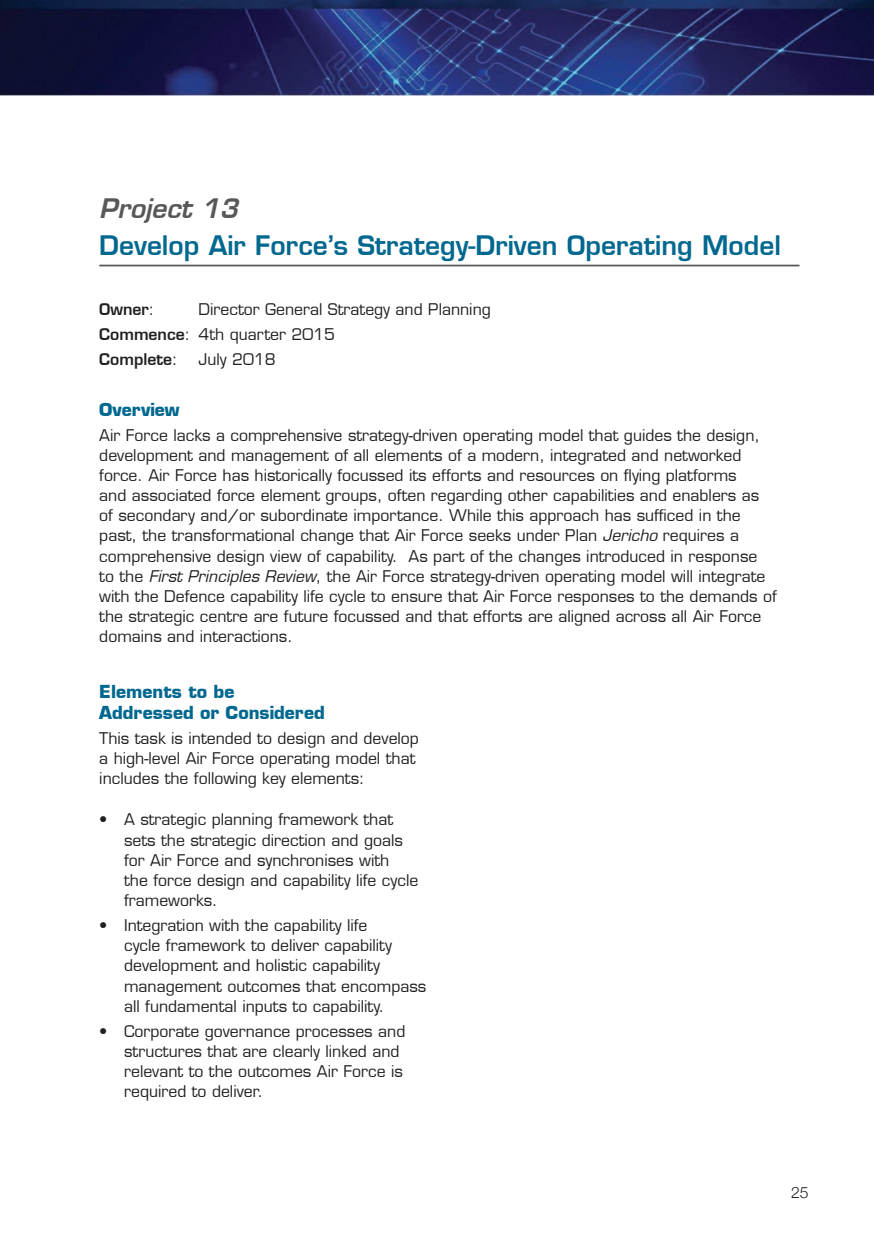
<style>
.page{position:relative;width:874px;height:1241px;background:#fff}
.page>*{position:absolute;margin:0;border:0;box-sizing:border-box;transform-origin:0 0}
.t1{font:600 26.25px "Eurostile LT";color:#00688f}
.t2{font:italic 600 26.25px "Eurostile LT";color:#57585a}
.t3{font:700 17.5px/21px "Eurostile LT";color:#00688f}
.t4{font:15.75px/20.1px "Eurostile LT";color:#231f20}
.t5{font:600 15.75px "Eurostile LT";color:#231f20}
.t6{font:300 15.75px "Helvetica Neue";color:#231f20}
.s1{font-weight:600}
.s2{font-weight:400}
.s3{font-style:italic}
</style>
<div class="page">
<img style="left:0;top:0;width:873px;height:95px">
<hr style="left:99px;top:264px;width:700px;height:2px;background:#57585a">
<h1 class="t2" style="left:99px;top:192px;width:140px">Project 13</h1>
<h1 class="t1" style="left:99px;top:229px;width:682px">Develop Air Force’s Strategy-Driven Operating Model</h1>
<p class="t4" style="left:99px;top:296px;width:393px;line-height:25px;text-indent:99px">Director General Strategy and Planning<br><span class="s1">Commence</span>: 4th quarter 2015<br><span class="s1">Complete</span>:</p>
<p class="t5" style="left:99px;top:299px;width:57px">Owner<span class="s2">:</span></p>
<p class="t4" style="left:198px;top:349px;width:79px">July 2018</p>
<p class="t3" style="left:99px;top:398px;width:82px">Overview</p>
<p class="t4" style="left:99px;top:425px;width:678px">Air Force lacks a comprehensive strategy-driven operating model that guides the design, development and management of all elements of a modern, integrated and networked force. Air Force has historically focussed its efforts and resources on flying platforms<br>and associated force element groups, often regarding other capabilities and enablers as of secondary and/or subordinate importance. While this approach has sufficed in the past, the transformational change that Air Force seeks under Plan <span class="s3">Jericho</span> requires a comprehensive design view of capability. As part of the changes introduced in response<br>to the <span class="s3">First Principles Review</span>, the Air Force strategy-driven operating model will integrate with the Defence capability life cycle to ensure that Air Force responses to the demands of the strategic centre are future focussed and that efforts are aligned across all Air Force domains and interactions.</p>
<p class="t3" style="left:99px;top:680px;width:227px">Elements to be<br>Addressed or Considered</p>
<p class="t4" style="left:99px;top:728px;width:321px">This task is intended to design and develop a high-level Air Force operating model that includes the following key elements:</p>
<p class="t4" style="left:124px;top:809px;width:295px;text-indent:-25px">• A strategic planning framework that sets the strategic direction and goals for Air Force and synchronises with<br>the force design and capability life cycle frameworks.</p>
<p class="t4" style="left:124px;top:915px;width:303px;text-indent:-25px">• Integration with the capability life<br>cycle framework to deliver capability development and holistic capability management outcomes that encompass all fundamental inputs to capability.</p>
<p class="t4" style="left:124px;top:1020px;width:282px;text-indent:-25px">• Corporate governance processes and structures that are clearly linked and relevant to the outcomes Air Force is required to deliver.</p>
<p class="t6" style="left:790px;top:1179px;width:19px">25</p>
</div>
